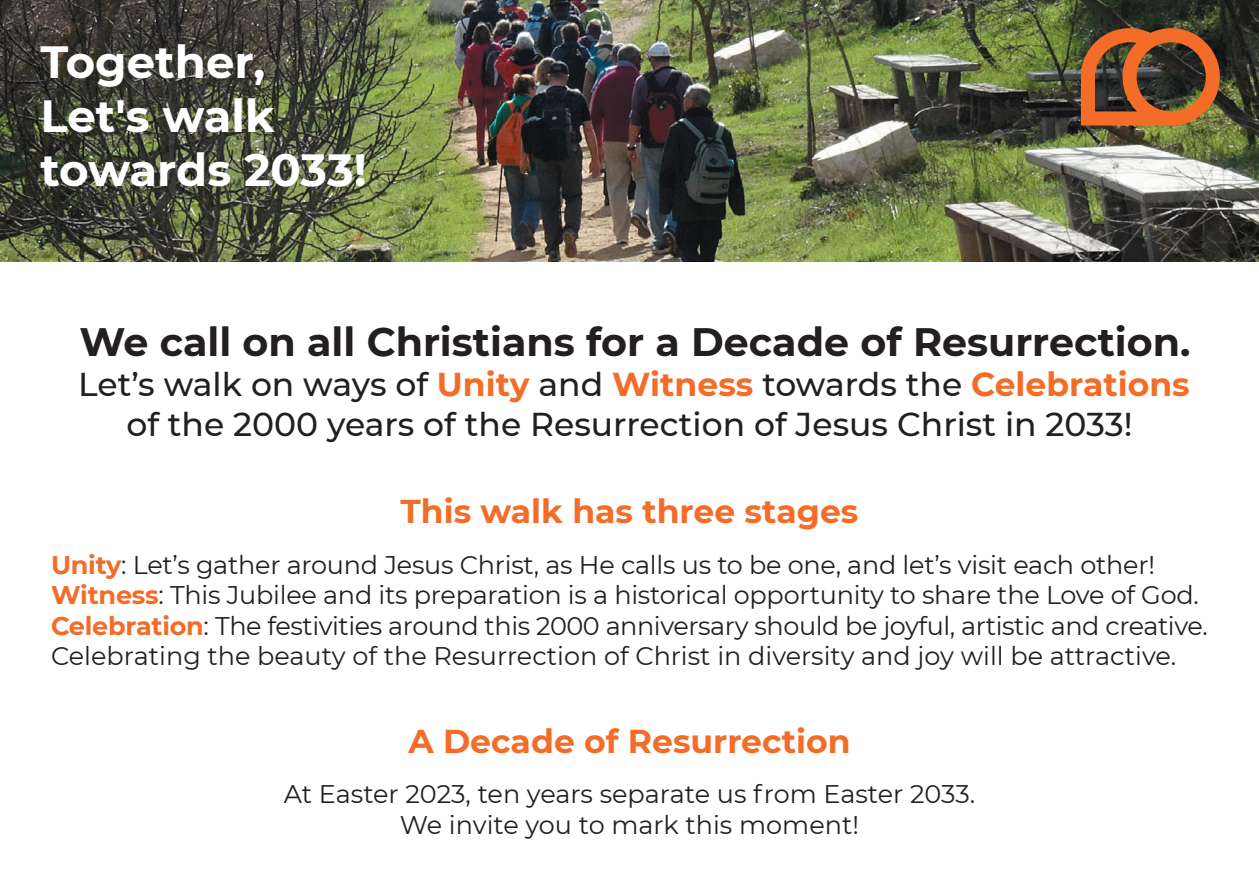
<style>
.page{position:relative;width:1259px;height:893px;background:#fff}
.page>*{position:absolute;margin:0;border:0;box-sizing:border-box;transform-origin:0 0}
.t1{font:700 45px/54px "Montserrat";color:#fff}
.t2{font:700 39.6px "Montserrat";color:#231f20}
.t3{font:500 33px/39.6px "Montserrat";color:#231f20;text-align:center}
.t4{font:700 33px "Montserrat";color:#f36c28}
.t5{font:25.5px/30.6px "Montserrat";letter-spacing:-.01em;color:#231f20}
.s1{font-weight:700;color:#f36c28}
</style>
<div class="page">
<img style="left:0;top:0;width:1259px;height:262px">
<svg style="left:1081px;top:28px;width:139px;height:98px;background:#8b502a"></svg>
<h1 class="t1" style="left:40px;top:33px;width:328px">Together,<br>Let's walk towards 2033!</h1>
<h2 class="t2" style="left:80px;top:314px;width:1112px">We call on all Christians for a Decade of Resurrection.</h2>
<p class="t3" style="left:78px;top:363px;width:1113px">Let’s walk on ways of <span class="s1">Unity</span> and <span class="s1">Witness</span> towards the <span class="s1">Celebrations </span>of the 2000 years of the Resurrection of Jesus Christ in 2033!</p>
<p class="t4" style="left:400px;top:488px;width:459px">This walk has three stages</p>
<p class="t5" style="left:51px;top:548px;width:1158px"><span class="s1">Unity</span>: Let’s gather around Jesus Christ, as He calls us to be one, and let’s visit each other!<br><span class="s1">Witness</span>: This Jubilee and its preparation is a historical opportunity to share the Love of God.<br><span class="s1">Celebration</span>: The festivities around this 2000 anniversary should be joyful, artistic and creative.<br>Celebrating the beauty of the Resurrection of Christ in diversity and joy will be attractive.</p>
<p class="t4" style="left:408px;top:717px;width:444px">A Decade of Resurrection</p>
<p class="t5" style="left:284px;top:778px;width:693px;text-align:center">At Easter 2023, ten years separate us from Easter 2033.<br>We invite you to mark this moment!</p>
</div>
